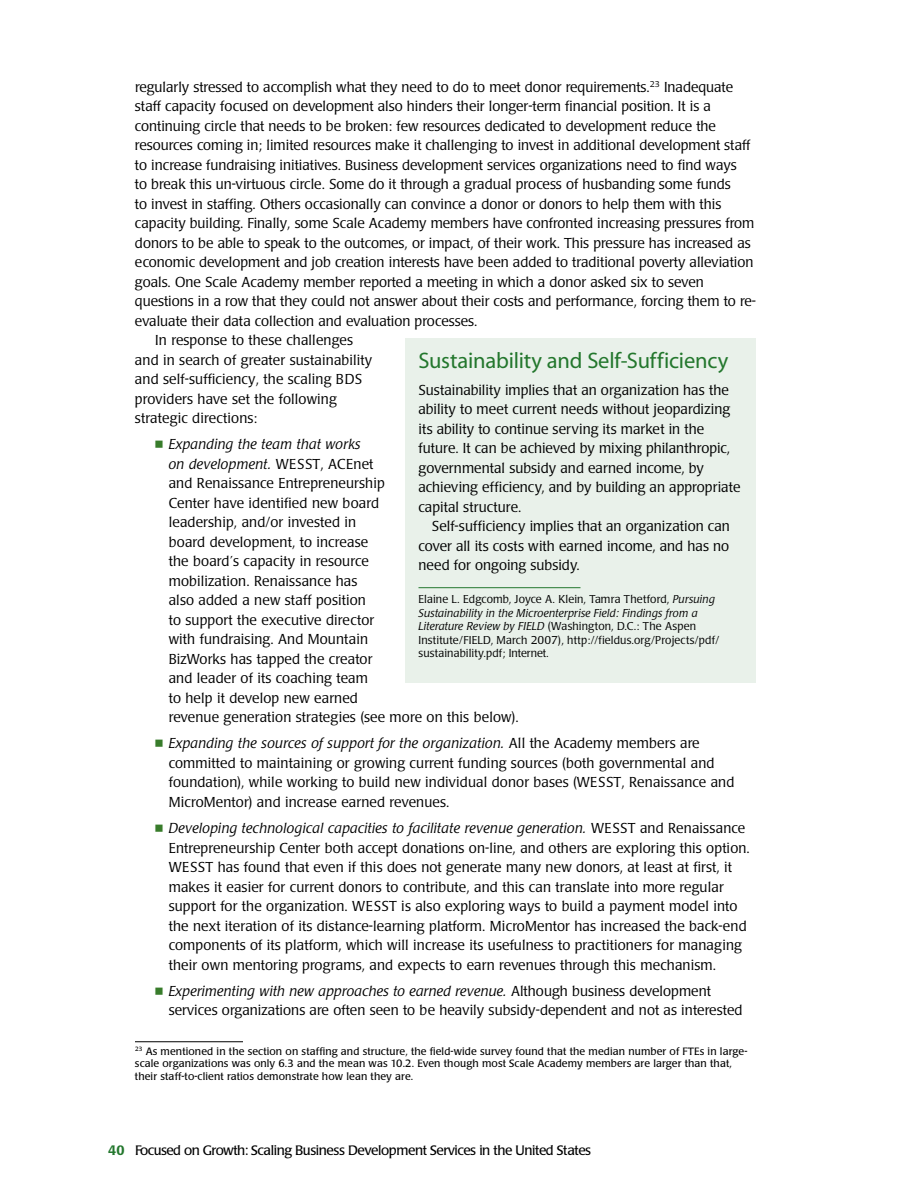
<style>
.page{position:relative;width:918px;height:1188px;background:#fff}
.page>*{position:absolute;margin:0;border:0;box-sizing:border-box;transform-origin:0 0}
.t1{font:22.5px "Myriad";letter-spacing:-.01em;color:#23772d}
.t2{font:300 14.25px/19.5px "Poppl Laudatio";letter-spacing:.01em;color:#000}
.t3{font:13.5px "Poppl Laudatio";letter-spacing:-.03em;color:#000}
.t4{font:300 11.25px/13.5px "Poppl Laudatio";letter-spacing:.01em;color:#000}
.t5{font:10.5px/12.8px "Poppl Laudatio";letter-spacing:.01em;color:#000}
.s1{font-family:"Universal Newswith Comm Pi";font-weight:400;color:#387c2b}
.s2{font-style:italic}
.s3{font-weight:500;color:#23772d}
</style>
<div class="page">
<hr style="left:135px;top:1041px;width:108px;height:1px;background:#000">
<div style="left:405px;top:338px;width:351px;height:345px;background:#e9f1ea"></div>
<hr style="left:418px;top:587px;width:162px;height:1px;background:#23772d">
<p class="t2" style="left:135px;top:77px;width:600px">regularly stressed to accomplish what they need to do to meet donor requirements.<sup>23</sup> Inadequate</p>
<p class="t2" style="left:135px;top:97px;width:577px">staff capacity focused on development also hinders their longer-term financial position. It is a</p>
<p class="t2" style="left:135px;top:116px;width:583px">continuing circle that needs to be broken: few resources dedicated to development reduce the</p>
<p class="t2" style="left:135px;top:136px;width:617px">resources coming in; limited resources make it challenging to invest in additional development staff</p>
<p class="t2" style="left:135px;top:155px;width:603px">to increase fundraising initiatives. Business development services organizations need to find ways</p>
<p class="t2" style="left:135px;top:175px;width:597px">to break this un-virtuous circle. Some do it through a gradual process of husbanding some funds</p>
<p class="t2" style="left:135px;top:194px;width:588px">to invest in staffing. Others occasionally can convince a donor or donors to help them with this</p>
<p class="t2" style="left:135px;top:214px;width:621px">capacity building. Finally, some Scale Academy members have confronted increasing pressures from</p>
<p class="t2" style="left:135px;top:233px;width:617px">donors to be able to speak to the outcomes, or impact, of their work. This pressure has increased as</p>
<p class="t2" style="left:135px;top:253px;width:620px">economic development and job creation interests have been added to traditional poverty alleviation</p>
<p class="t2" style="left:135px;top:272px;width:570px">goals. One Scale Academy member reported a meeting in which a donor asked six to seven</p>
<p class="t2" style="left:135px;top:292px;width:623px">questions in a row that they could not answer about their costs and performance, forcing them to re-</p>
<p class="t2" style="left:135px;top:311px;width:344px">evaluate their data collection and evaluation processes.</p>
<p class="t2" style="left:155px;top:331px;width:199px">In response to these challenges</p>
<p class="t2" style="left:135px;top:350px;width:239px">and in search of greater sustainability</p>
<p class="t2" style="left:135px;top:370px;width:229px">and self-sufficiency, the scaling BDS</p>
<p class="t2" style="left:135px;top:389px;width:203px">providers have set the following</p>
<p class="t2" style="left:135px;top:409px;width:124px">strategic directions:</p>
<p class="t2" style="left:169px;top:435px;width:352px;text-indent:-13px"><span class="s1">n</span> <span class="s2">Expanding the team that works<br>on development.</span> WESST, ACEnet<br>and Renaissance Entrepreneurship<br>Center have identified new board<br>leadership, and/or invested in<br>board development, to increase<br>the board’s capacity in resource<br>mobilization. Renaissance has<br>also added a new staff position<br>to support the executive director<br>with fundraising. And Mountain<br>BizWorks has tapped the creator<br>and leader of its coaching team<br>to help it develop new earned<br>revenue generation strategies (see more on this below).</p>
<p class="t2" style="left:169px;top:734px;width:567px;text-indent:-13px"><span class="s1">n</span> <span class="s2">Expanding the sources of support for the organization.</span> All the Academy members are committed to maintaining or growing current funding sources (both governmental and foundation), while working to build new individual donor bases (WESST, Renaissance and MicroMentor) and increase earned revenues.</p>
<p class="t2" style="left:169px;top:819px;width:583px;text-indent:-13px"><span class="s1">n</span> <span class="s2">Developing technological capacities to facilitate revenue generation.</span> WESST and Renaissance Entrepreneurship Center both accept donations on-line, and others are exploring this option.<br>WESST has found that even if this does not generate many new donors, at least at first, it makes it easier for current donors to contribute, and this can translate into more regular support for the organization. WESST is also exploring ways to build a payment model into the next iteration of its distance-learning platform. MicroMentor has increased the back-end components of its platform, which will increase its usefulness to practitioners for managing their own mentoring programs, and expects to earn revenues through this mechanism.</p>
<p class="t2" style="left:169px;top:981px;width:575px;text-indent:-13px"><span class="s1">n</span> <span class="s2">Experimenting with new approaches to earned revenue.</span> Although business development services organizations are often seen to be heavily subsidy-dependent and not as interested</p>
<p class="t5" style="left:135px;top:1045px;width:614px"><sup>23</sup> As mentioned in the section on staffing and structure, the field-wide survey found that the median number of FTEs in large&shy;scale organizations was only 6.3 and the mean was 10.2. Even though most Scale Academy members are larger than that, their staff-to-client ratios demonstrate how lean they are.</p>
<h1 class="t1" style="left:418px;top:350px;width:312px">sustainability and self-sufficiency</h1>
<p class="t2" style="left:418px;top:380px;width:324px">Sustainability implies that an organization has the ability to meet current needs without jeopardizing its ability to continue serving its market in the future. It can be achieved by mixing philanthropic, governmental subsidy and earned income, by achieving efficiency, and by building an appropriate capital structure.</p>
<p class="t2" style="left:418px;top:517px;width:313px;text-align:justify;text-indent:13px">Self-sufficiency implies that an organization can cover all its costs with earned income, and has no need for ongoing subsidy.</p>
<p class="t4" style="left:418px;top:593px;width:302px">Elaine L. Edgcomb, Joyce A. Klein, Tamra Thetford, <span class="s2">Pursuing Sustainability in the Microenterprise Field: Findings from a Literature Review by FIELD</span> (Washington, D.C.: The Aspen Institute/FIELD, March 2007), http://fieldus.org/Projects/pdf/ sustainability.pdf; Internet.</p>
<p class="t3" style="left:108px;top:1143px;width:485px"><span class="s3">40</span> Focused on Growth: Scaling Business Development Services in the United States</p>
</div>
